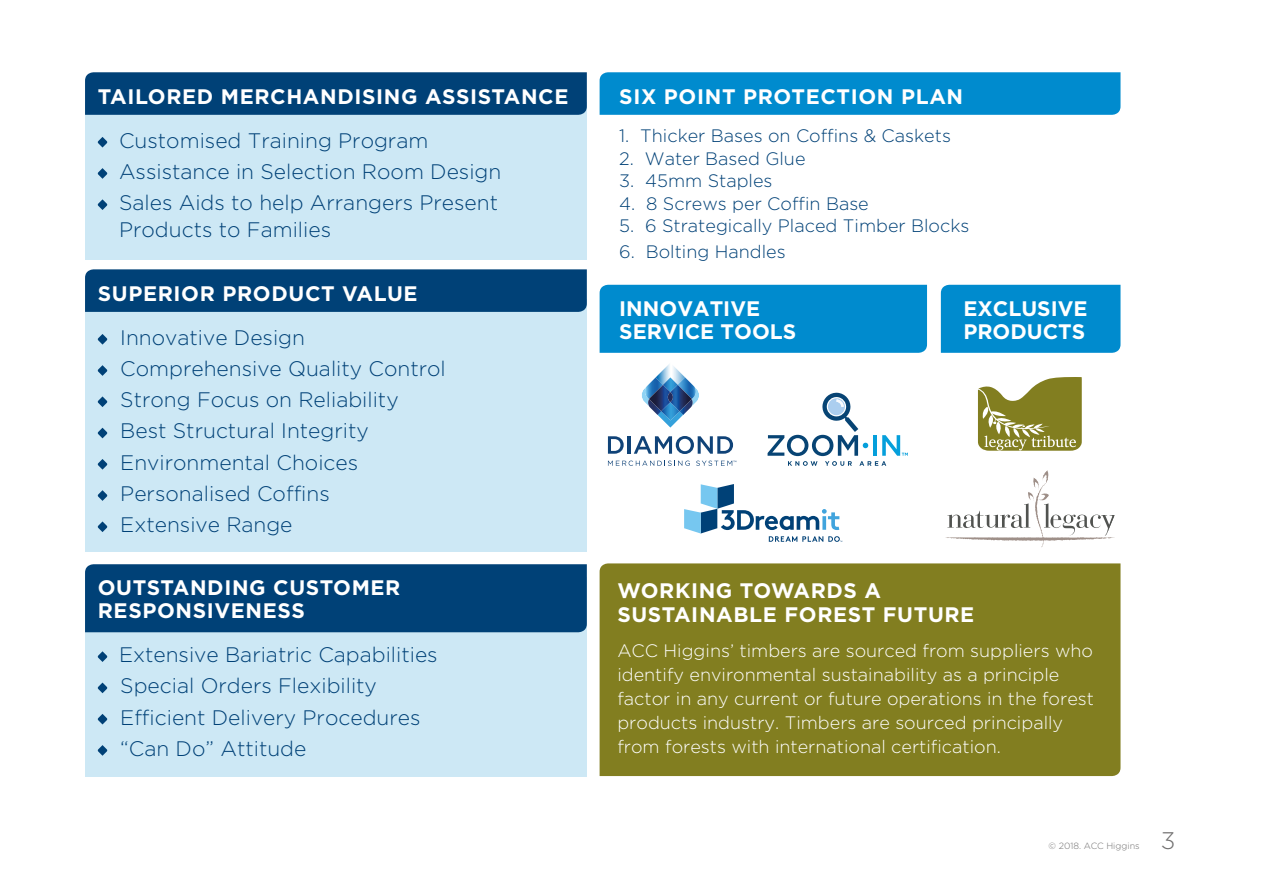
<style>
.page{position:relative;width:1263px;height:893px;background:#fff}
.page>*{position:absolute;margin:0;border:0;box-sizing:border-box;transform-origin:0 0}
.t1{font:300 24px "Gotham";color:#706f6f}
.t2{font:300 21px/31.2px "Gotham";color:#004177}
.t3{font:700 21px/22.5px "Gotham";letter-spacing:.03em;color:#fff}
.t4{font:700 21px/22.5px "Gotham";color:#fff}
.t5{font:300 18px/24px "Gotham";color:#fff}
.t6{font:300 18px "Gotham";color:#004177}
.t7{font:300 9px "Gotham";color:#706f6f}
</style>
<div class="page">
<div style="left:85px;top:102px;width:502px;height:157px;background:#cde8f5"></div>
<svg style="left:978px;top:377px;width:104px;height:74px"></svg>
<svg style="left:945px;top:470px;width:169px;height:77px"></svg>
<div style="left:85px;top:577px;width:502px;height:199px;background:#cde8f5"></div>
<div style="left:85px;top:299px;width:502px;height:253px;background:#cde8f5"></div>
<svg style="left:684px;top:484px;width:158px;height:58px"></svg>
<div style="left:85px;top:72px;width:502px;height:43px;background:#004177"></div>
<div style="left:85px;top:564px;width:502px;height:68px;background:#004177"></div>
<div style="left:85px;top:269px;width:502px;height:43px;background:#004177"></div>
<svg style="left:98px;top:137px;width:9px;height:11px"></svg>
<svg style="left:98px;top:168px;width:9px;height:11px"></svg>
<svg style="left:98px;top:199px;width:9px;height:11px"></svg>
<svg style="left:98px;top:651px;width:9px;height:11px"></svg>
<svg style="left:98px;top:683px;width:9px;height:10px"></svg>
<svg style="left:98px;top:714px;width:9px;height:10px"></svg>
<svg style="left:98px;top:745px;width:9px;height:11px"></svg>
<svg style="left:98px;top:334px;width:9px;height:11px"></svg>
<svg style="left:98px;top:365px;width:9px;height:11px"></svg>
<svg style="left:98px;top:396px;width:9px;height:11px"></svg>
<svg style="left:98px;top:428px;width:9px;height:10px"></svg>
<svg style="left:98px;top:459px;width:9px;height:11px"></svg>
<svg style="left:98px;top:490px;width:9px;height:11px"></svg>
<svg style="left:98px;top:521px;width:9px;height:11px"></svg>
<div style="left:600px;top:72px;width:520px;height:43px;background:#008bce"></div>
<div style="left:600px;top:285px;width:327px;height:68px;background:#008bce"></div>
<div style="left:941px;top:285px;width:179px;height:68px;background:#008bce"></div>
<svg style="left:608px;top:436px;width:16px;height:18px"></svg>
<hr style="left:627px;top:436px;width:4px;height:18px;background:#104378">
<svg style="left:634px;top:436px;width:99px;height:18px"></svg>
<svg style="left:608px;top:461px;width:82px;height:5px"></svg>
<svg style="left:696px;top:461px;width:40px;height:5px"></svg>
<svg style="left:642px;top:364px;width:57px;height:64px"></svg>
<svg style="left:767px;top:392px;width:141px;height:74px"></svg>
<div style="left:600px;top:563px;width:520px;height:213px;background:#827e20"></div>
<p class="t3" style="left:98px;top:84px;width:472px">TAILORED MERCHANDISING ASSISTANCE</p>
<p class="t2" style="left:119px;top:124px;width:384px">Customised Training Program<br>Assistance in Selection Room Design<br>Sales Aids to help Arrangers Present</p>
<p class="t2" style="left:119px;top:214px;width:214px">Products to Families</p>
<p class="t3" style="left:98px;top:281px;width:321px">SUPERIOR PRODUCT VALUE</p>
<p class="t2" style="left:120px;top:321px;width:327px">Innovative Design<br>Comprehensive Quality Control<br>Strong Focus on Reliability<br>Best Structural Integrity<br>Environmental Choices<br>Personalised Coffins<br>Extensive Range</p>
<p class="t3" style="left:98px;top:576px;width:304px">OUTSTANDING CUSTOMER<br>RESPONSIVENESS</p>
<p class="t2" style="left:119px;top:639px;width:320px">Extensive Bariatric Capabilities<br>Special Orders Flexibility<br>Efficient Delivery Procedures “Can Do” Attitude</p>
<p class="t3" style="left:619px;top:84px;width:345px">SIX POINT PROTECTION PLAN</p>
<p class="t6" style="left:619px;top:126px;width:333px">1. Thicker Bases on Coffins &amp; Caskets</p>
<p class="t6" style="left:619px;top:149px;width:188px">2. Water Based Glue</p>
<p class="t6" style="left:619px;top:171px;width:155px">3. 45mm Staples</p>
<p class="t6" style="left:619px;top:194px;width:251px">4. 8 Screws per Coffin Base</p>
<p class="t6" style="left:619px;top:216px;width:352px">5. 6 Strategically Placed Timber Blocks</p>
<p class="t6" style="left:619px;top:242px;width:168px">6. Bolting Handles</p>
<p class="t4" style="left:619px;top:297px;width:179px">INNOVATIVE<br>SERVICE TOOLS</p>
<p class="t4" style="left:963px;top:297px;width:126px">EXCLUSIVE<br>PRODUCTS</p>
<p class="t3" style="left:617px;top:578px;width:358px;line-height:24px">WORKING TOWARDS A<br>SUSTAINABLE FOREST FUTURE</p>
<p class="t5" style="left:617px;top:639px;width:478px">ACC Higgins’ timbers are sourced from suppliers who identify environmental sustainability as a principle factor in any current or future operations in the forest products industry. Timbers are sourced principally from forests with international certification.</p>
<p class="t7" style="left:1049px;top:841px;width:93px">© 2018. ACC Higgins</p>
<p class="t1" style="left:1161px;top:828px;width:16px">3</p>
</div>
